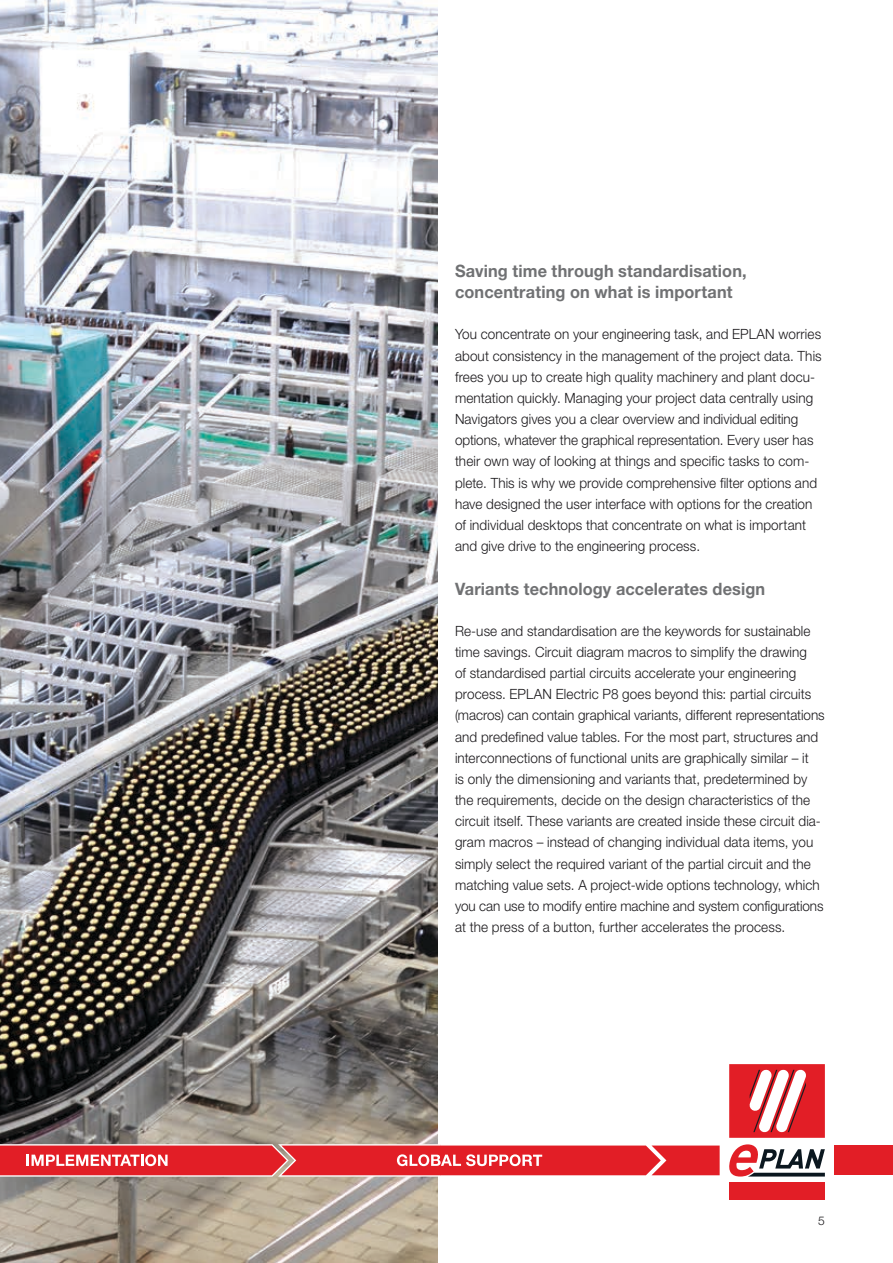
<style>
.page{position:relative;width:893px;height:1263px;background:#fff}
.page>*{position:absolute;margin:0;border:0;box-sizing:border-box;transform-origin:0 0}
.t1{font:700 17.1px/21.1px "Helvetica Neue LT Std";letter-spacing:.01em;color:#707173;scale:.96 1}
.t2{font:300 14.1px/21.1px "Helvetica Neue LT Std";letter-spacing:.01em;color:#1a181b;scale:.96 1}
.t3{font:300 12px "Helvetica Neue LT Std";color:#1a181b}
</style>
<div class="page">
<div style="left:834px;top:1145px;width:59px;height:30px;background:#e21e26"></div>
<div style="left:729px;top:1182px;width:96px;height:17px;background:#e21e26"></div>
<svg style="left:729px;top:1144px;width:96px;height:32px"></svg>
<svg style="left:729px;top:1064px;width:96px;height:74px"></svg>
<img style="left:0;top:0;width:438px;height:1263px">
<svg style="left:0;top:1144px;width:720px;height:32px;background:#e53e44"></svg>
<p class="t1" style="left:455px;top:260px;width:305px">Saving time through standardisation, concentrating on what is important</p>
<p class="t2" style="left:455px;top:323px;width:383px">You concentrate on your engineering task, and EPLAN worries about consistency in the management of the project data. This frees you up to create high quality machinery and plant docu&shy;mentation quickly. Managing your project data centrally using Navigators gives you a clear overview and individual editing options, whatever the graphical representation. Every user has their own way of looking at things and specific tasks to com&shy;plete. This is why we provide comprehensive filter options and have designed the user interface with options for the creation of individual desktops that concentrate on what is important and give drive to the engineering process.</p>
<p class="t1" style="left:455px;top:577px;width:325px">Variants technology accelerates design</p>
<p class="t2" style="left:455px;top:620px;width:387px">Re-use and standardisation are the keywords for sustainable time savings. Circuit diagram macros to simplify the drawing<br>of standardised partial circuits accelerate your engineering process. EPLAN Electric P8 goes beyond this: partial circuits (macros) can contain graphical variants, different representations and predefined value tables. For the most part, structures and interconnections of functional units are graphically similar – it<br>is only the dimensioning and variants that, predetermined by the requirements, decide on the design characteristics of the circuit itself. These variants are created inside these circuit dia&shy;gram macros – instead of changing individual data items, you simply select the required variant of the partial circuit and the matching value sets. A project-wide options technology, which you can use to modify entire machine and system configurations at the press of a button, further accelerates the process.</p>
<p class="t3" style="left:818px;top:1213px;width:8px">5</p>
</div>
